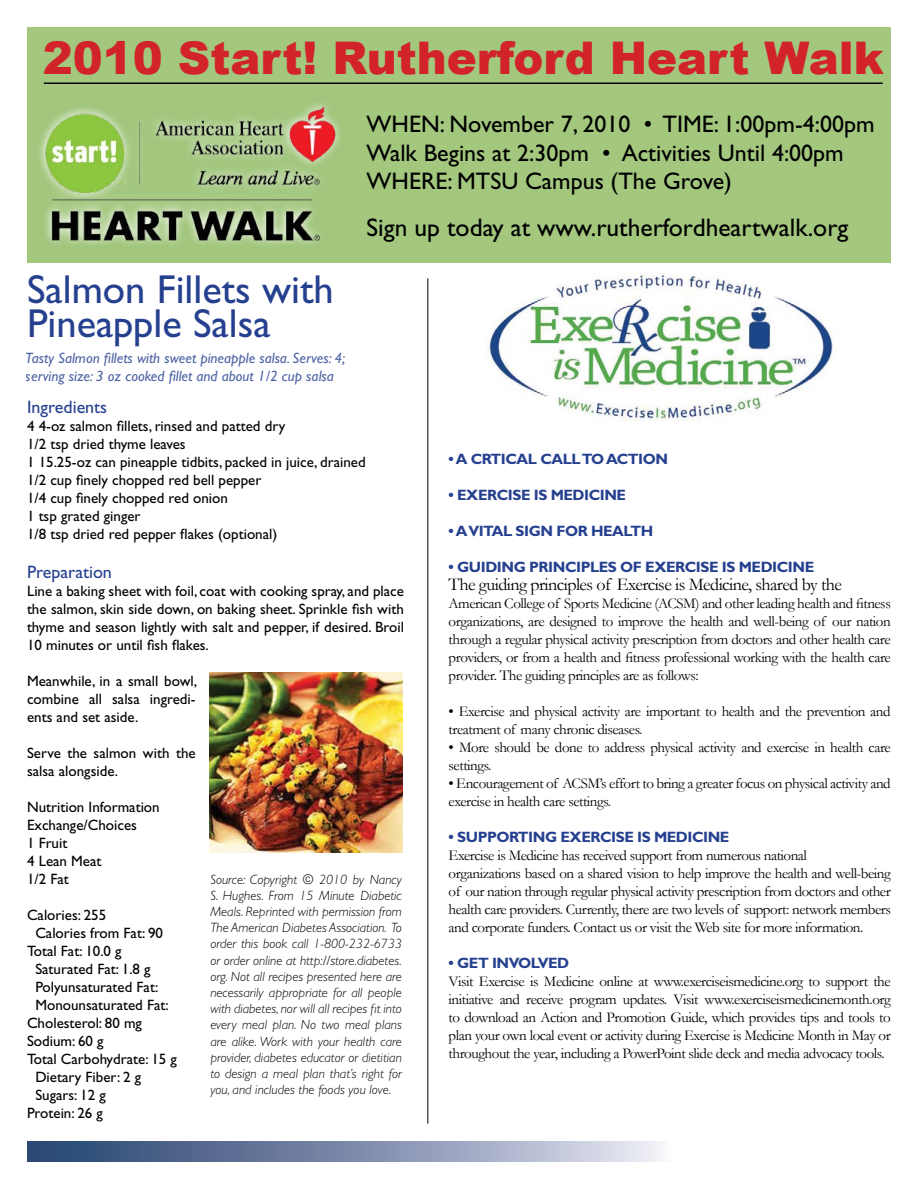
<style>
.page{position:relative;width:918px;height:1188px;background:#fff}
.page>*{position:absolute;margin:0;border:0;box-sizing:border-box;transform-origin:0 0}
.t1{font:900 45px "Arial";color:#d2232a}
.t2{font:40.5px/34.5px "Gill Sans";color:#25408f}
.t3{font:25.5px "Gill Sans";color:#000}
.t4{font:24px/28.5px "Gill Sans";color:#000}
.t5{font:18px "Garamond";letter-spacing:-.03em;color:#000}
.t6{font:18px "Gill Sans";color:#25408f}
.t7{font:15px/18px "Garamond";letter-spacing:-.03em;color:#000}
.t8{font:15px/18px "Gill Sans";color:#000}
.t9{font:700 15px "Gill Sans";letter-spacing:-.03em;color:#25408f}
.t10{font:italic 15px/18px "Gill Sans";color:#25408f}
.t11{font:italic 300 13.5px/16.2px "Gill Sans";color:#000;text-align:justify}
</style>
<div class="page">
<img style="left:209px;top:672px;width:194px;height:180px">
<div style="left:27px;top:27px;width:864px;height:235px;background:#a2c77d"></div>
<svg style="left:27px;top:1142px;width:635px;height:20px;background:#808fad"></svg>
<img style="left:39px;top:103px;width:301px;height:142px">
<hr style="left:44px;top:82px;width:839px;height:2px;background:#000">
<hr style="left:427px;top:278px;width:1px;height:846px;background:#000">
<img style="left:486px;top:275px;width:350px;height:146px">
<h1 class="t1" style="left:43px;top:33px;width:842px">2010 Start! Rutherford Heart Walk</h1>
<h3 class="t4" style="left:367px;top:110px;width:509px">WHEN: November 7, 2010 • TIME: 1:00pm-4:00pm<br>Walk Begins at 2:30pm • Activities Until 4:00pm<br>WHERE: MTSU Campus (The Grove)</h3>
<h2 class="t2" style="left:27px;top:272px;width:308px">Salmon Fillets with<br>Pineapple Salsa</h2>
<p class="t10" style="left:26px;top:349px;width:321px">Tasty Salmon fillets with sweet pineapple salsa. Serves: 4; serving size: 3 oz cooked fillet and about 1/2 cup salsa</p>
<h3 class="t3" style="left:367px;top:213px;width:483px">Sign up today at www.rutherfordheartwalk.org</h3>
<p class="t6" style="left:27px;top:396px;width:82px">Ingredients</p>
<p class="t8" style="left:27px;top:417px;width:340px">4 4-oz salmon fillets, rinsed and patted dry<br>1/2 tsp dried thyme leaves<br>1 15.25-oz can pineapple tidbits, packed in juice, drained 1/2 cup finely chopped red bell pepper<br>1/4 cup finely chopped red onion<br>1 tsp grated ginger<br>1/8 tsp dried red pepper flakes (optional)</p>
<p class="t6" style="left:27px;top:562px;width:86px">Preparation</p>
<p class="t8" style="left:27px;top:582px;width:379px;text-align:justify">Line a baking sheet with foil, coat with cooking spray, and place the salmon, skin side down, on baking sheet. Sprinkle fish with thyme and season lightly with salt and pepper, if desired. Broil 10 minutes or until fish flakes.</p>
<p class="t8" style="left:27px;top:672px;width:172px;text-align:justify">Meanwhile, in a small bowl, combine all salsa ingredi&shy;ents and set aside.</p>
<p class="t8" style="left:27px;top:744px;width:170px">Serve the salmon with the salsa alongside.</p>
<p class="t8" style="left:27px;top:798px;width:134px">Nutrition Information<br>Exchange/Choices<br>1 Fruit<br>4 Lean Meat<br>1/2 Fat</p>
<p class="t8" style="left:27px;top:906px;width:81px">Calories: 255</p>
<p class="t8" style="left:35px;top:924px;width:129px">Calories from Fat: 90</p>
<p class="t8" style="left:27px;top:942px;width:96px">Total Fat: 10.0 g</p>
<p class="t8" style="left:35px;top:960px;width:117px">Saturated Fat: 1.8 g</p>
<p class="t8" style="left:35px;top:978px;width:125px">Polyunsaturated Fat:</p>
<p class="t8" style="left:35px;top:996px;width:135px">Monounsaturated Fat:</p>
<p class="t8" style="left:27px;top:1014px;width:117px">Cholesterol: 80 mg</p>
<p class="t8" style="left:27px;top:1032px;width:78px">Sodium: 60 g</p>
<p class="t8" style="left:27px;top:1050px;width:151px">Total Carbohydrate: 15 g</p>
<p class="t8" style="left:35px;top:1068px;width:107px">Dietary Fiber: 2 g</p>
<p class="t8" style="left:35px;top:1086px;width:72px">Sugars: 12 g</p>
<p class="t8" style="left:27px;top:1104px;width:77px">Protein: 26 g</p>
<p class="t11" style="left:210px;top:871px;width:193px">Source: Copyright © 2010 by Nancy S. Hughes. From 15 Minute Diabetic Meals. Reprinted with permission from The American Diabetes Association. To order this book call 1-800-232-6733 or order online at http://store.diabetes. org. Not all recipes presented here are necessarily appropriate for all people with diabetes, nor will all recipes fit into every meal plan. No two meal plans are alike. Work with your health care provider, diabetes educator or dietitian to design a meal plan that’s right for you, and includes the foods you love.</p>
<p class="t9" style="left:449px;top:450px;width:221px">• A CRTICAL CALL TO ACTION</p>
<p class="t9" style="left:449px;top:486px;width:179px">• EXERCISE IS MEDICINE</p>
<p class="t9" style="left:449px;top:522px;width:206px">• A VITAL SIGN FOR HEALTH</p>
<p class="t9" style="left:449px;top:558px;width:367px">• GUIDING PRINCIPLES OF EXERCISE IS MEDICINE</p>
<p class="t5" style="left:449px;top:574px;width:395px">The guiding principles of Exercise is Medicine, shared by the</p>
<p class="t7" style="left:449px;top:594px;width:444px;text-align:justify">American College of Sports Medicine (ACSM) and other leading health and fitness organizations, are designed to improve the health and well-being of our nation through a regular physical activity prescription from doctors and other health care providers, or from a health and fitness professional working with the health care provider. The guiding principles are as follows:</p>
<p class="t7" style="left:449px;top:702px;width:444px">• Exercise and physical activity are important to health and the prevention and treatment of many chronic diseases.</p>
<p class="t7" style="left:449px;top:738px;width:444px">• More should be done to address physical activity and exercise in health care settings.</p>
<p class="t7" style="left:449px;top:774px;width:444px">• Encouragement of ACSM’s effort to bring a greater focus on physical activity and exercise in health care settings.</p>
<p class="t9" style="left:449px;top:828px;width:282px">• SUPPORTING EXERCISE IS MEDICINE</p>
<p class="t7" style="left:449px;top:846px;width:444px">Exercise is Medicine has received support from numerous national<br>organizations based on a shared vision to help improve the health and well-being of our nation through regular physical activity prescription from doctors and other health care providers. Currently, there are two levels of support: network members and corporate funders. Contact us or visit the Web site for more information.</p>
<p class="t9" style="left:449px;top:954px;width:122px">• GET INVOLVED</p>
<p class="t7" style="left:449px;top:972px;width:444px;text-align:justify">Visit Exercise is Medicine online at www.exerciseismedicine.org to support the initiative and receive program updates. Visit www.exerciseismedicinemonth.org to download an Action and Promotion Guide, which provides tips and tools to plan your own local event or activity during Exercise is Medicine Month in May or throughout the year, including a PowerPoint slide deck and media advocacy tools.</p>
</div>
